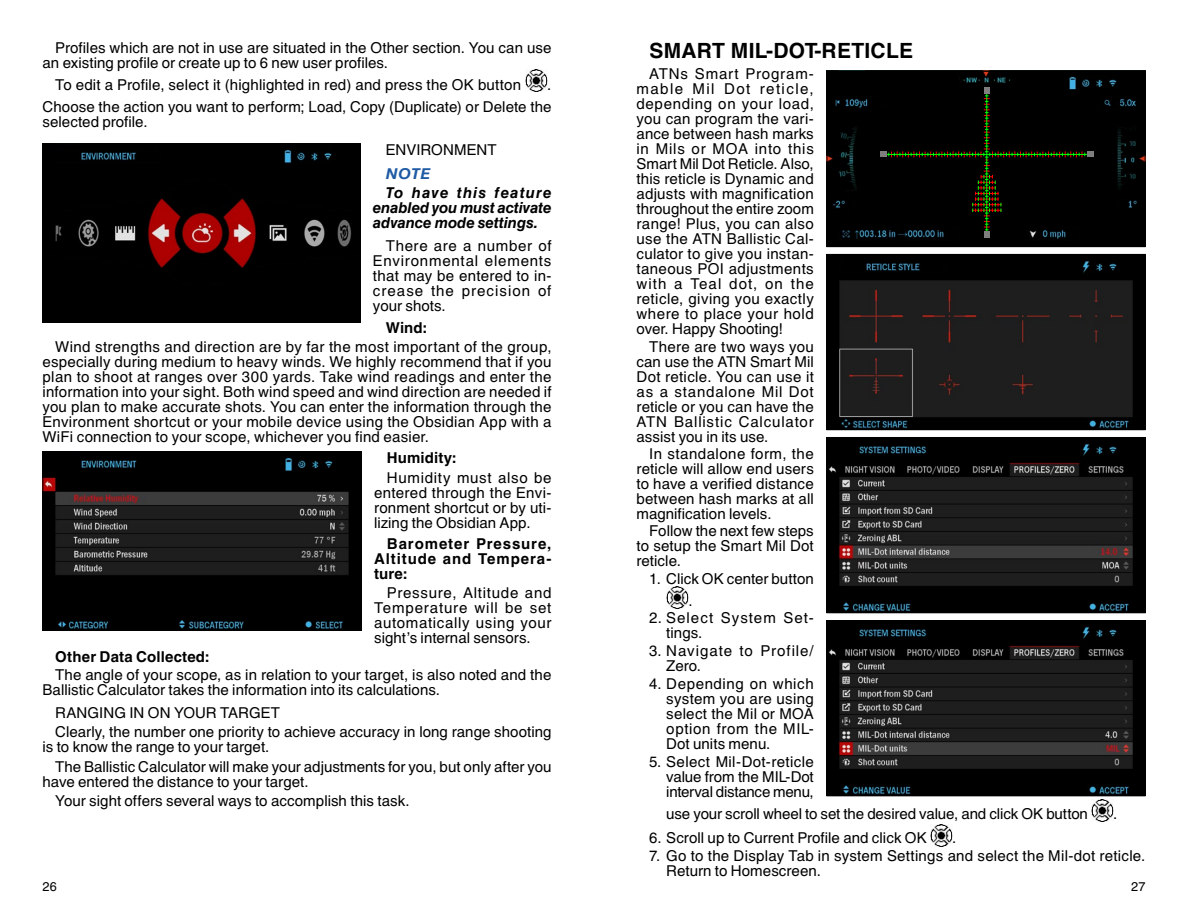
<style>
.page{position:relative;width:1188px;height:918px;background:#fff}
.page>*{position:absolute;margin:0;border:0;box-sizing:border-box;transform-origin:0 0}
.t1{font:700 21px "Helvetica C";letter-spacing:.015em;color:#000}
.t2{font:15px/15px "Helvetica C";letter-spacing:.005em;color:#000;text-align:justify}
.t3{font:italic 700 15px/15px "Helvetica C";letter-spacing:-.005em;color:#000;text-align:justify}
.t4{font:700 15px/15px "Helvetica C";letter-spacing:.035em;color:#000;text-align:justify}
.t5{font:15px/15px "Helvetica C";letter-spacing:.06em;color:#000}
.t6{font:15px/15px "Helvetica C";letter-spacing:.065em;color:#000}
.t7{font:700 15px "Helvetica C";letter-spacing:.015em;color:#000}
.t8{font:700 15px "Helvetica C";letter-spacing:.01em;color:#000}
.t9{font:italic 700 15px "Helvetica C";color:#1f5ba5;scale:1.1 1}
.t10{font:12.75px "Helvetica C";color:#000}
</style>
<div class="page">
<img style="left:525px;top:70px;width:22px;height:22px">
<img style="left:666px;top:587px;width:22px;height:22px">
<img style="left:1091px;top:800px;width:22px;height:22px">
<img style="left:930px;top:824px;width:22px;height:22px">
<img style="left:829px;top:439px;width:314px;height:172px">
<div style="left:827px;top:437px;width:318px;height:176px;border:1px solid #000"></div>
<img style="left:829px;top:622px;width:314px;height:172px">
<div style="left:827px;top:620px;width:318px;height:176px;border:1px solid #000"></div>
<img style="left:829px;top:256px;width:314px;height:172px">
<div style="left:827px;top:254px;width:318px;height:176px;border:1px solid #000"></div>
<img style="left:45px;top:145px;width:313px;height:175px">
<div style="left:43px;top:143px;width:317px;height:179px;border:1px solid #000"></div>
<img style="left:45px;top:453px;width:314px;height:176px">
<div style="left:43px;top:451px;width:318px;height:180px;border:1px solid #000"></div>
<img style="left:829px;top:73px;width:314px;height:172px">
<div style="left:827px;top:71px;width:318px;height:176px;border:1px solid #000"></div>
<svg style="left:880px;top:87px;width:214px;height:151px"></svg>
<p class="t2" style="left:43px;top:41px;width:510px;text-indent:13px">Profiles which are not in use are situated in the Other section. You can use an existing profile or create up to 6 new user profiles.</p>
<p class="t2" style="left:55px;top:78px;width:467px">To edit a Profile, select it (highlighted in red) and press the OK button</p>
<p class="t2" style="left:43px;top:74px;width:510px;line-height:22px;text-align:right">.<br>Choose the action you want to perform; Load, Copy (Duplicate) or Delete the</p>
<p class="t2" style="left:43px;top:115px;width:107px">selected profile.</p>
<p class="t2" style="left:386px;top:142px;width:113px">ENVIRONMENT</p>
<p class="t9" style="left:386px;top:165px;width:42px">NOTE</p>
<p class="t3" style="left:373px;top:185px;width:180px;text-indent:13px">To have this feature enabled you must activate advance mode settings.</p>
<p class="t2" style="left:373px;top:239px;width:180px;text-indent:13px">There are a number of Environmental elements that may be entered to in&shy;crease the precision of your shots.</p>
<p class="t4" style="left:386px;top:320px;width:43px">Wind:</p>
<p class="t2" style="left:43px;top:339px;width:511px;text-indent:13px">Wind strengths and direction are by far the most important of the group, especially during medium to heavy winds. We highly recommend that if you plan to shoot at ranges over 300 yards. Take wind readings and enter the information into your sight. Both wind speed and wind direction are needed if you plan to make accurate shots. You can enter the information through the Environment shortcut or your mobile device using the Obsidian App with a WiFi connection to your scope, whichever you find easier.</p>
<p class="t8" style="left:387px;top:449px;width:71px">Humidity:</p>
<p class="t2" style="left:374px;top:470px;width:179px;text-indent:13px">Humidity must also be entered through the Envi&shy;ronment shortcut or by uti&shy;lizing the Obsidian App.</p>
<p class="t4" style="left:374px;top:536px;width:179px;text-indent:13px">Barometer Pressure, Altitude and Tempera&shy;ture:</p>
<p class="t2" style="left:374px;top:586px;width:179px;text-indent:13px">Pressure, Altitude and Temperature will be set automatically using your sight’s internal sensors.</p>
<p class="t7" style="left:55px;top:649px;width:156px">Other Data Collected:</p>
<p class="t2" style="left:43px;top:667px;width:510px;text-indent:13px">The angle of your scope, as in relation to your target, is also noted and the<br>Ballistic Calculator takes the information into its calculations.</p>
<p class="t2" style="left:55px;top:703px;width:498px;line-height:19.2px">RANGING IN ON YOUR TARGET<br>Clearly, the number one priority to achieve accuracy in long range shooting</p>
<p class="t2" style="left:55px;top:738px;width:498px;line-height:19.2px;text-indent:-13px">is to know the range to your target.<br>The Ballistic Calculator will make your adjustments for you, but only after you</p>
<p class="t2" style="left:55px;top:772px;width:356px;line-height:19.2px;text-indent:-13px">have entered the distance to your target.<br>Your sight offers several ways to accomplish this task.</p>
<h1 class="t1" style="left:649px;top:39px;width:265px">SMART MIL-DOT-RETICLE</h1>
<p class="t2" style="left:637px;top:67px;width:179px;text-indent:13px">ATNs Smart Program&shy;mable Mil Dot reticle, depending on your load, you can program the vari&shy;ance between hash marks in Mils or MOA into this Smart Mil Dot Reticle. Also, this reticle is Dynamic and adjusts with magnification throughout the entire zoom range! Plus, you can also use the ATN Ballistic Cal&shy;culator to give you instan&shy;taneous POI adjustments with a Teal dot, on the reticle, giving you exactly where to place your hold over. Happy Shooting!</p>
<p class="t2" style="left:637px;top:339px;width:179px;text-indent:13px">There are two ways you can use the ATN Smart Mil Dot reticle. You can use it as a standalone Mil Dot reticle or you can have the ATN Ballistic Calculator assist you in its use.</p>
<p class="t2" style="left:637px;top:446px;width:179px;text-indent:13px">In standalone form, the reticle will allow end users to have a verified distance between hash marks at all magnification levels.</p>
<p class="t2" style="left:637px;top:523px;width:179px;text-indent:13px">Follow the next few steps to setup the Smart Mil Dot reticle.</p>
<p class="t2" style="left:688px;top:567px;width:127px;line-height:22px;text-indent:-39px">1. Click OK center button .</p>
<p class="t6" style="left:666px;top:611px;width:149px;text-indent:-17px">2. Select System Set&shy;tings.</p>
<p class="t5" style="left:666px;top:643px;width:149px;text-indent:-17px">3. Navigate to Profile/<br>Zero.</p>
<p class="t2" style="left:666px;top:676px;width:149px;text-indent:-17px">4. Depending on which system you are using select the Mil or MOA option from the MIL-Dot units menu.</p>
<p class="t2" style="left:666px;top:754px;width:149px;text-indent:-17px">5. Select Mil-Dot-reticle value from the MIL-Dot interval distance menu,</p>
<p class="t2" style="left:666px;top:806px;width:423px">use your scroll wheel to set the desired value, and click OK button</p>
<p class="t2" style="left:1113px;top:806px;width:6px">.</p>
<p class="t2" style="left:649px;top:831px;width:279px">6. Scroll up to Current Profile and click OK</p>
<p class="t2" style="left:952px;top:831px;width:6px">.</p>
<p class="t2" style="left:666px;top:848px;width:481px;text-indent:-17px">7. Go to the Display Tab in system Settings and select the Mil-dot reticle.<br>Return to Homescreen.</p>
<p class="t10" style="left:43px;top:879px;width:16px">26</p>
<p class="t10" style="left:1131px;top:879px;width:16px">27</p>
</div>
